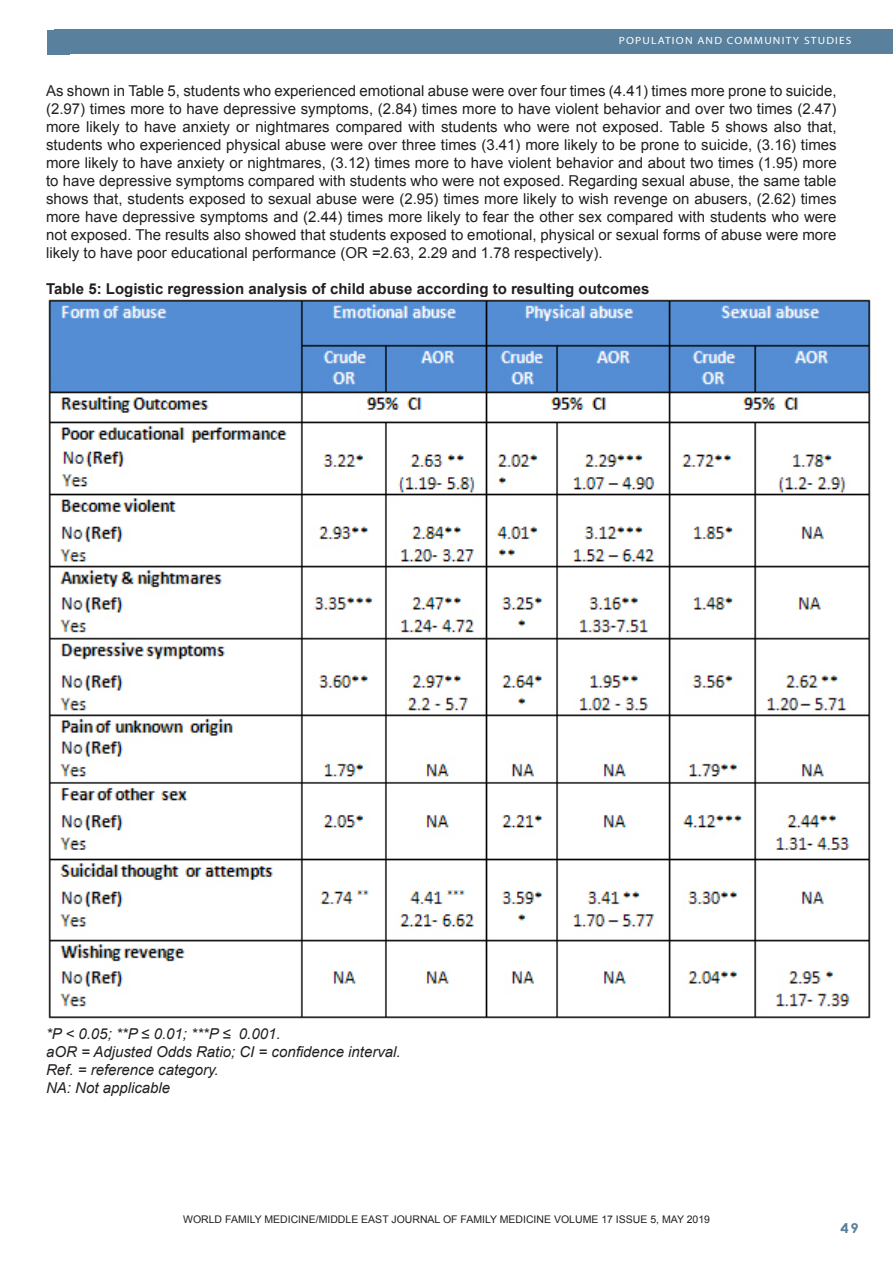
<style>
.page{position:relative;width:893px;height:1263px;background:#fff}
.page>*{position:absolute;margin:0;border:0;box-sizing:border-box;transform-origin:0 0}
.Footnote_Text{font:15px/18px "Arial";color:#231f20;text-align:justify}
.Footnote_Text-2{font:italic 15px "Arial";color:#231f20}
.Footnote_Text-3{font:700 15px "Arial";color:#231f20}
.t1{font:700 13.5px "Century Gothic";color:#59809c;scale:1.1 1}
.Footnote_Text-4{font:10.5px "Arial";color:#231f20}
.t2{font:10.5px "Myriad";letter-spacing:.1em;color:#fff;scale:1.1 1}
</style>
<div class="page">
<div style="left:54px;top:30px;width:839px;height:24px;background:#59809c"></div>
<img style="left:48px;top:299px;width:823px;height:720px">
<div style="left:48px;top:30px;width:22px;height:24px;background:#59809c"></div>
<p class="t2" style="left:619px;top:35px;width:213px">POPULATION AND COMMUNITY STUDIES</p>
<p class="Footnote_Text" style="left:46px;top:82px;width:792px">As shown in Table 5, students who experienced emotional abuse were over four times (4.41) times more prone to suicide, (2.97) times more to have depressive symptoms, (2.84) times more to have violent behavior and over two times (2.47) more likely to have anxiety or nightmares compared with students who were not exposed. Table 5 shows also that, students who experienced physical abuse were over three times (3.41) more likely to be prone to suicide, (3.16) times more likely to have anxiety or nightmares, (3.12) times more to have violent behavior and about two times (1.95) more to have depressive symptoms compared with students who were not exposed. Regarding sexual abuse, the same table shows that, students exposed to sexual abuse were (2.95) times more likely to wish revenge on abusers, (2.62) times more have depressive symptoms and (2.44) times more likely to fear the other sex compared with students who were not exposed. The results also showed that students exposed to emotional, physical or sexual forms of abuse were more likely to have poor educational performance (OR =2.63, 2.29 and 1.78 respectively).</p>
<p class="Footnote_Text-3" style="left:46px;top:279px;width:605px">Table 5: Logistic regression analysis of child abuse according to resulting outcomes</p>
<p class="Footnote_Text-2" style="left:46px;top:1023px;width:236px">*P &lt; 0.05; **P ≤ 0.01; ***P ≤ 0.001.</p>
<p class="Footnote_Text-2" style="left:46px;top:1041px;width:356px">aOR = Adjusted Odds Ratio; CI = confidence interval.</p>
<p class="Footnote_Text-2" style="left:46px;top:1059px;width:174px">Ref. = reference category.</p>
<p class="Footnote_Text-2" style="left:46px;top:1077px;width:126px">NA: Not applicable</p>
<p class="Footnote_Text-4" style="left:183px;top:1212px;width:528px">WORLD FAMILY MEDICINE/MIDDLE EAST JOURNAL OF FAMILY MEDICINE VOLUME 17 ISSUE 5, MAY 2019</p>
<p class="t1" style="left:840px;top:1218px;width:18px">49</p>
</div>
